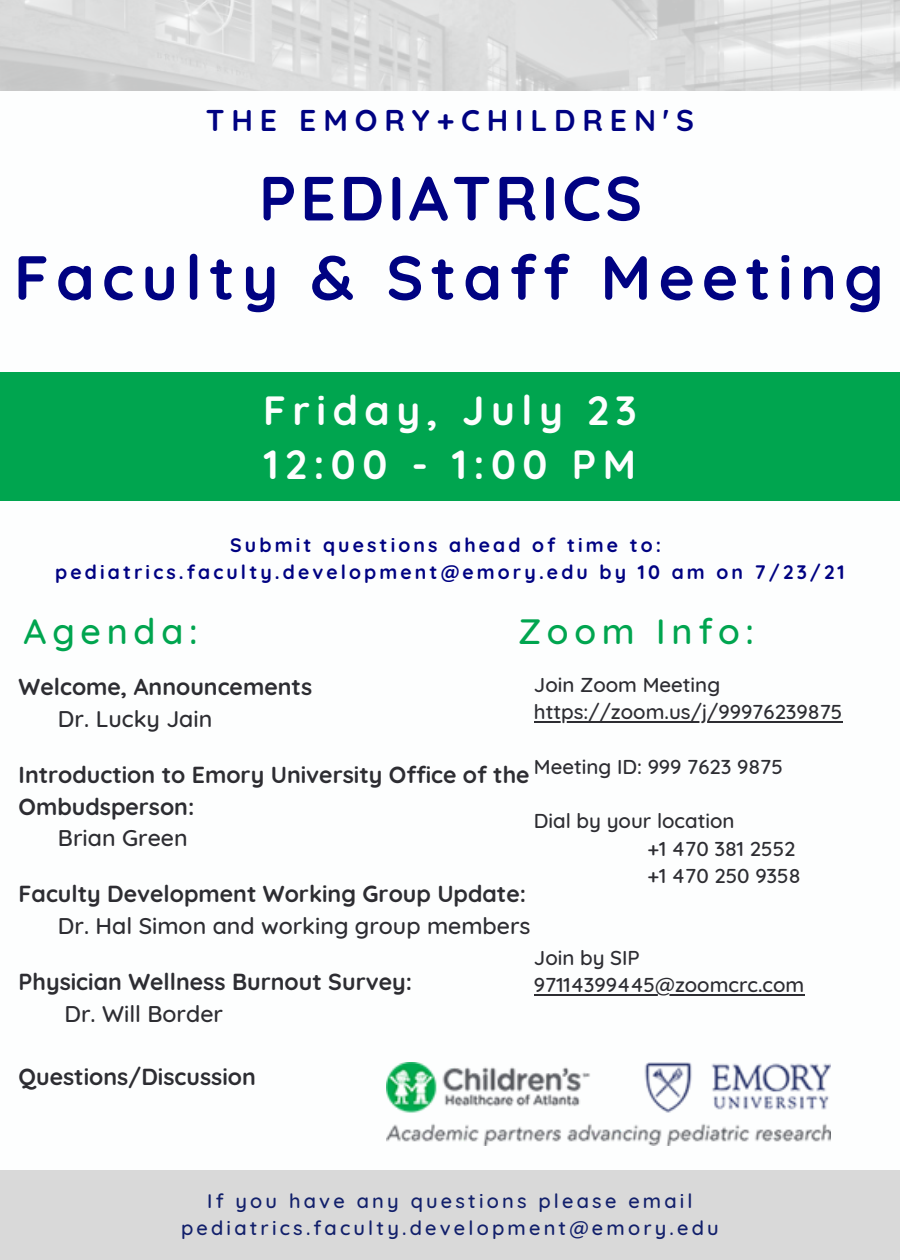
<style>
.page{position:relative;width:900px;height:1260px;background:#fff}
.page>*{position:absolute;margin:0;border:0;box-sizing:border-box;transform-origin:0 0}
.t1{font:700 62.25px "Quicksand";letter-spacing:.115em;color:#000282}
.t2{font:700 62.25px "Quicksand";letter-spacing:.06em;color:#000282}
.t3{font:700 40.75px "Quicksand";letter-spacing:.16em;color:#fdfefe}
.t4{font:500 35.75px "Quicksand";letter-spacing:.16em;color:#00a54f}
.t5{font:700 30px "Quicksand";letter-spacing:.23em;color:#000282}
.t6{font:700 23.25px/31.8px "Quicksand";color:#2d2d32}
.t7{font:500 23.25px "Quicksand";color:#2d2d32}
.t8{font:500 20.5px "Quicksand";color:#2d2d32}
.t9{font:500 20px/27.2px "Quicksand";letter-spacing:.16em;color:#12206b;text-align:center}
.t10{font:700 19.5px "Quicksand";letter-spacing:.16em;color:#000282}
</style>
<div class="page">
<div style="left:0;top:1170px;width:900px;height:90px;background:#d9d9d9"></div>
<img style="left:0;top:0;width:900px;height:91px">
<hr style="left:534px;top:721px;width:309px;height:1px;background:#2d2d32">
<hr style="left:534px;top:994px;width:270px;height:2px;background:#2d2d32">
<div style="left:0;top:372px;width:900px;height:129px;background:#00a54f"></div>
<img style="left:387px;top:1063px;width:444px;height:15px">
<img style="left:387px;top:1078px;width:444px;height:67px">
<p class="t5" style="left:206px;top:101px;width:490px">THE EMORY+CHILDREN'S</p>
<p class="t2" style="left:259px;top:158px;width:385px">PEDIATRICS</p>
<p class="t1" style="left:14px;top:238px;width:871px">Faculty &amp; Staff Meeting</p>
<p class="t3" style="left:263px;top:384px;width:375px">Friday, July 23</p>
<p class="t3" style="left:264px;top:439px;width:374px">12:00 - 1:00 PM</p>
<p class="t10" style="left:230px;top:533px;width:432px">Submit questions ahead of time to:</p>
<p class="t10" style="left:55px;top:559px;width:791px">pediatrics.faculty.development@emory.edu by 10 am on 7/23/21</p>
<p class="t4" style="left:24px;top:608px;width:176px">Agenda:</p>
<p class="t6" style="left:19px;top:671px;width:295px">Welcome, Announcements</p>
<p class="t7" style="left:58px;top:704px;width:156px">Dr. Lucky Jain</p>
<p class="t6" style="left:19px;top:758px;width:513px">Introduction to Emory University Office of the<br>Ombudsperson:</p>
<p class="t7" style="left:58px;top:823px;width:131px">Brian Green</p>
<p class="t6" style="left:19px;top:878px;width:509px">Faculty Development Working Group Update:</p>
<p class="t7" style="left:58px;top:911px;width:474px">Dr. Hal Simon and working group members</p>
<p class="t6" style="left:19px;top:965px;width:395px">Physician Wellness Burnout Survey:</p>
<p class="t7" style="left:64px;top:998px;width:160px">Dr. Will Border</p>
<p class="t4" style="left:518px;top:608px;width:238px">Zoom Info:</p>
<p class="t8" style="left:534px;top:671px;width:188px">Join Zoom Meeting</p>
<p class="t8" style="left:534px;top:698px;width:310px">https://zoom.us/j/99976239875</p>
<p class="t8" style="left:534px;top:753px;width:251px">Meeting ID: 999 7623 9875</p>
<p class="t8" style="left:534px;top:808px;width:202px">Dial by your location</p>
<p class="t8" style="left:647px;top:835px;width:150px">+1 470 381 2552</p>
<p class="t8" style="left:647px;top:862px;width:155px">+1 470 250 9358</p>
<p class="t8" style="left:534px;top:944px;width:108px">Join by SIP</p>
<p class="t8" style="left:534px;top:972px;width:272px">97114399445@zoomcrc.com</p>
<p class="t6" style="left:19px;top:1061px;width:239px">Questions/Discussion</p>
<p class="t9" style="left:181px;top:1187px;width:539px">If you have any questions please email pediatrics.faculty.development@emory.edu</p>
</div>
